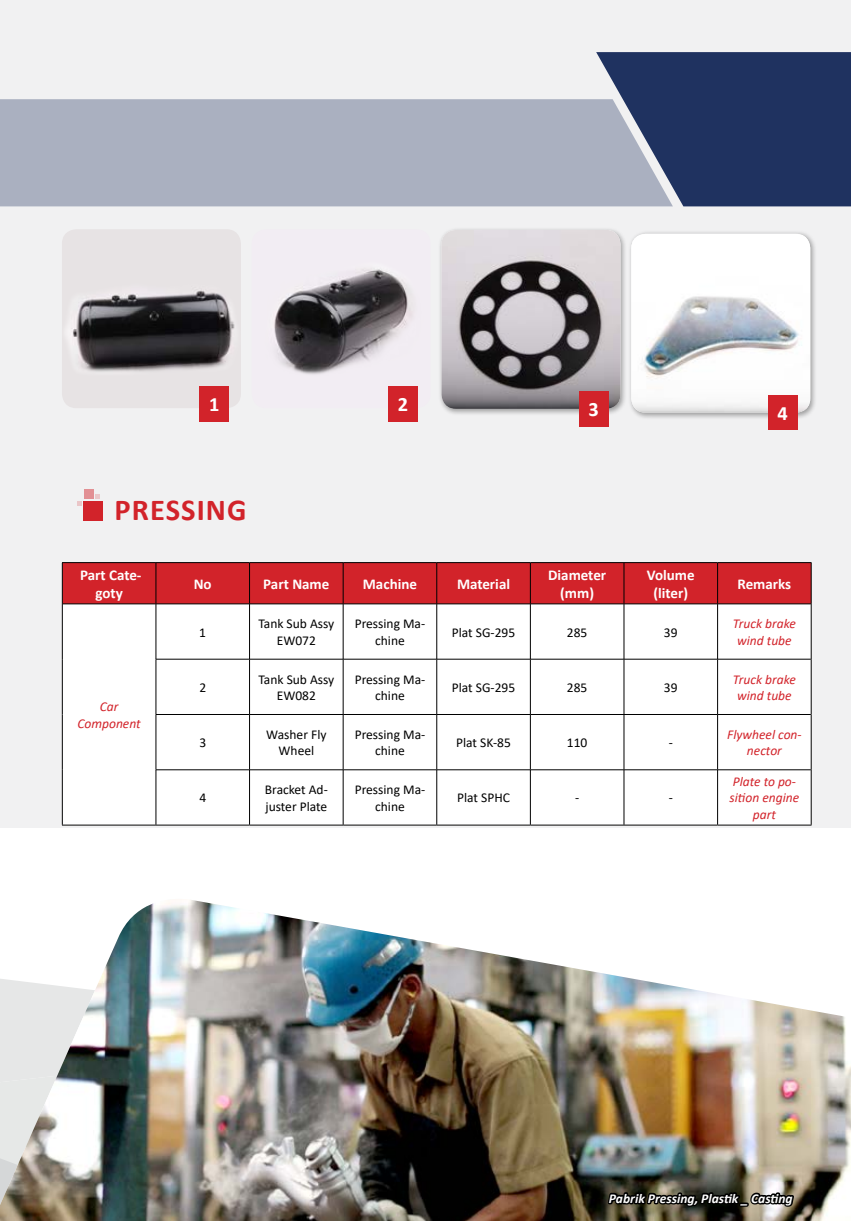
<style>
.page{position:relative;width:851px;height:1221px;background:#fff}
.page>*{position:absolute;margin:0;border:0;box-sizing:border-box;transform-origin:0 0}
.t1{font:700 30.45px "Calibri";letter-spacing:.035em;color:#d2232a}
.t2{font:700 20.4px "Calibri";color:#fff}
.t3{font:700 15px/18px "Calibri";color:#fff;text-align:center}
.t4{font:13.5px/16.2px "Calibri";color:#000;text-align:center}
.t5{font:italic 13.5px/16.2px "Calibri";color:#d2232a;text-align:center}
.t6{font:italic 700 13.5px "Calibri";color:#fff}
</style>
<div class="page">
<div style="left:0;top:0;width:850px;height:827px;background:#f1f1f2"></div>
<div style="left:62px;top:562px;width:749px;height:263px;background:#fff"></div>
<div style="left:63px;top:563px;width:747px;height:40px;background:#d2232a"></div>
<hr style="left:62px;top:562px;width:94px;height:1px;background:#000">
<hr style="left:62px;top:563px;width:1px;height:41px;background:#000">
<hr style="left:156px;top:562px;width:93px;height:1px;background:#000">
<hr style="left:249px;top:562px;width:94px;height:1px;background:#000">
<hr style="left:343px;top:562px;width:93px;height:1px;background:#000">
<hr style="left:436px;top:562px;width:94px;height:1px;background:#000">
<hr style="left:530px;top:562px;width:94px;height:1px;background:#000">
<hr style="left:624px;top:562px;width:93px;height:1px;background:#000">
<hr style="left:717px;top:562px;width:94px;height:1px;background:#000">
<hr style="left:810px;top:563px;width:1px;height:41px;background:#000">
<hr style="left:62px;top:604px;width:1px;height:55px;background:#000">
<hr style="left:810px;top:604px;width:1px;height:55px;background:#000">
<hr style="left:62px;top:659px;width:1px;height:55px;background:#000">
<hr style="left:810px;top:659px;width:1px;height:55px;background:#000">
<hr style="left:62px;top:714px;width:1px;height:55px;background:#000">
<hr style="left:810px;top:714px;width:1px;height:55px;background:#000">
<hr style="left:62px;top:769px;width:1px;height:55px;background:#000">
<hr style="left:810px;top:769px;width:1px;height:55px;background:#000">
<hr style="left:156px;top:824px;width:93px;height:1px;background:#000">
<hr style="left:249px;top:824px;width:94px;height:1px;background:#000">
<hr style="left:343px;top:824px;width:93px;height:1px;background:#000">
<hr style="left:436px;top:824px;width:94px;height:1px;background:#000">
<hr style="left:530px;top:824px;width:94px;height:1px;background:#000">
<hr style="left:624px;top:824px;width:93px;height:1px;background:#000">
<hr style="left:717px;top:824px;width:94px;height:1px;background:#000">
<hr style="left:156px;top:563px;width:1px;height:40px;background:#000">
<hr style="left:249px;top:563px;width:1px;height:40px;background:#000">
<hr style="left:343px;top:563px;width:1px;height:40px;background:#000">
<hr style="left:436px;top:563px;width:1px;height:40px;background:#000">
<hr style="left:530px;top:563px;width:1px;height:40px;background:#000">
<hr style="left:623px;top:563px;width:1px;height:40px;background:#000">
<hr style="left:717px;top:563px;width:1px;height:40px;background:#000">
<hr style="left:63px;top:603px;width:93px;height:1px;background:#000">
<hr style="left:62px;top:824px;width:94px;height:1px;background:#000">
<hr style="left:156px;top:603px;width:93px;height:1px;background:#000">
<hr style="left:156px;top:604px;width:1px;height:55px;background:#000">
<hr style="left:249px;top:603px;width:94px;height:1px;background:#000">
<hr style="left:249px;top:604px;width:1px;height:55px;background:#000">
<hr style="left:343px;top:603px;width:93px;height:1px;background:#000">
<hr style="left:343px;top:604px;width:1px;height:55px;background:#000">
<hr style="left:436px;top:603px;width:94px;height:1px;background:#000">
<hr style="left:436px;top:604px;width:1px;height:55px;background:#000">
<hr style="left:530px;top:603px;width:94px;height:1px;background:#000">
<hr style="left:530px;top:604px;width:1px;height:55px;background:#000">
<hr style="left:624px;top:603px;width:93px;height:1px;background:#000">
<hr style="left:623px;top:604px;width:1px;height:55px;background:#000">
<hr style="left:717px;top:603px;width:93px;height:1px;background:#000">
<hr style="left:717px;top:604px;width:1px;height:55px;background:#000">
<hr style="left:156px;top:659px;width:93px;height:1px;background:#000">
<hr style="left:156px;top:659px;width:1px;height:55px;background:#000">
<hr style="left:249px;top:659px;width:94px;height:1px;background:#000">
<hr style="left:249px;top:659px;width:1px;height:55px;background:#000">
<hr style="left:343px;top:659px;width:93px;height:1px;background:#000">
<hr style="left:343px;top:659px;width:1px;height:55px;background:#000">
<hr style="left:436px;top:659px;width:94px;height:1px;background:#000">
<hr style="left:436px;top:659px;width:1px;height:55px;background:#000">
<hr style="left:530px;top:659px;width:94px;height:1px;background:#000">
<hr style="left:530px;top:659px;width:1px;height:55px;background:#000">
<hr style="left:624px;top:659px;width:93px;height:1px;background:#000">
<hr style="left:623px;top:659px;width:1px;height:55px;background:#000">
<hr style="left:717px;top:659px;width:93px;height:1px;background:#000">
<hr style="left:717px;top:659px;width:1px;height:55px;background:#000">
<hr style="left:156px;top:714px;width:93px;height:1px;background:#000">
<hr style="left:156px;top:714px;width:1px;height:55px;background:#000">
<hr style="left:249px;top:714px;width:94px;height:1px;background:#000">
<hr style="left:249px;top:714px;width:1px;height:55px;background:#000">
<hr style="left:343px;top:714px;width:93px;height:1px;background:#000">
<hr style="left:343px;top:714px;width:1px;height:55px;background:#000">
<hr style="left:436px;top:714px;width:94px;height:1px;background:#000">
<hr style="left:436px;top:714px;width:1px;height:55px;background:#000">
<hr style="left:530px;top:714px;width:94px;height:1px;background:#000">
<hr style="left:530px;top:714px;width:1px;height:55px;background:#000">
<hr style="left:624px;top:714px;width:93px;height:1px;background:#000">
<hr style="left:623px;top:714px;width:1px;height:55px;background:#000">
<hr style="left:717px;top:714px;width:93px;height:1px;background:#000">
<hr style="left:717px;top:714px;width:1px;height:55px;background:#000">
<hr style="left:156px;top:769px;width:93px;height:1px;background:#000">
<hr style="left:156px;top:770px;width:1px;height:54px;background:#000">
<hr style="left:249px;top:769px;width:94px;height:1px;background:#000">
<hr style="left:249px;top:770px;width:1px;height:54px;background:#000">
<hr style="left:343px;top:769px;width:93px;height:1px;background:#000">
<hr style="left:343px;top:770px;width:1px;height:54px;background:#000">
<hr style="left:436px;top:769px;width:94px;height:1px;background:#000">
<hr style="left:436px;top:770px;width:1px;height:54px;background:#000">
<hr style="left:530px;top:769px;width:94px;height:1px;background:#000">
<hr style="left:530px;top:770px;width:1px;height:54px;background:#000">
<hr style="left:624px;top:769px;width:93px;height:1px;background:#000">
<hr style="left:623px;top:770px;width:1px;height:54px;background:#000">
<hr style="left:717px;top:769px;width:93px;height:1px;background:#000">
<hr style="left:717px;top:770px;width:1px;height:54px;background:#000">
<div style="left:62px;top:229px;width:179px;height:179px;background:#e7e3e4;border-radius:14px"></div>
<img style="left:65px;top:290px;width:169px;height:82px">
<svg style="left:199px;top:386px;width:30px;height:35px"></svg>
<div style="left:252px;top:229px;width:178px;height:179px;background:#f2edf3;border-radius:14px"></div>
<img style="left:274px;top:269px;width:139px;height:106px">
<svg style="left:388px;top:386px;width:30px;height:35px"></svg>
<div style="left:438px;top:227px;width:189px;height:189px;background:#000;opacity:.35"></div>
<img style="left:441px;top:230px;width:179px;height:179px">
<svg style="left:579px;top:391px;width:29px;height:35px"></svg>
<div style="left:628px;top:231px;width:189px;height:189px;background:#000;opacity:.35"></div>
<img style="left:631px;top:234px;width:179px;height:179px">
<svg style="left:767px;top:395px;width:30px;height:35px"></svg>
<div style="left:84px;top:501px;width:19px;height:19px;background:#d2232a"></div>
<div style="left:84px;top:489px;width:10px;height:10px;background:#e29094"></div>
<svg style="left:95px;top:494px;width:5px;height:5px"></svg>
<svg style="left:77px;top:501px;width:5px;height:5px"></svg>
<img style="left:0;top:900px;width:846px;height:320px">
<div style="left:0;top:99px;width:596px;height:107px;background:#aab0c0"></div>
<img style="left:453px;top:1039px;width:397px;height:181px">
<svg style="left:596px;top:52px;width:254px;height:154px"></svg>
<h2 class="t2" style="left:209px;top:390px;width:12px">1</h2>
<h2 class="t2" style="left:398px;top:390px;width:12px">2</h2>
<h2 class="t2" style="left:588px;top:395px;width:12px">3</h2>
<h2 class="t2" style="left:777px;top:399px;width:12px">4</h2>
<h1 class="t1" style="left:114px;top:488px;width:134px">PRESSING</h1>
<p class="t3" style="left:80px;top:565px;width:63px">Part Cate&shy;goty</p>
<p class="t3" style="left:194px;top:574px;width:19px">No</p>
<p class="t3" style="left:263px;top:574px;width:68px">Part Name</p>
<p class="t3" style="left:363px;top:574px;width:56px">Machine</p>
<p class="t3" style="left:457px;top:574px;width:55px">Material</p>
<p class="t3" style="left:548px;top:565px;width:60px">Diameter (mm)</p>
<p class="t3" style="left:646px;top:565px;width:49px">Volume (liter)</p>
<p class="t3" style="left:737px;top:574px;width:55px">Remarks</p>
<p class="t5" style="left:77px;top:698px;width:65px">Car<br>Component</p>
<p class="t4" style="left:199px;top:623px;width:8px">1</p>
<p class="t4" style="left:258px;top:615px;width:77px">Tank Sub Assy<br>EW072</p>
<p class="t4" style="left:354px;top:615px;width:72px">Pressing Ma&shy;chine</p>
<p class="t4" style="left:452px;top:623px;width:65px">Plat SG-295</p>
<p class="t4" style="left:567px;top:623px;width:22px">285</p>
<p class="t4" style="left:663px;top:623px;width:15px">39</p>
<p class="t5" style="left:732px;top:615px;width:64px">Truck brake wind tube</p>
<p class="t4" style="left:199px;top:679px;width:8px">2</p>
<p class="t4" style="left:258px;top:670px;width:77px">Tank Sub Assy<br>EW082</p>
<p class="t4" style="left:354px;top:670px;width:72px">Pressing Ma&shy;chine</p>
<p class="t4" style="left:452px;top:679px;width:65px">Plat SG-295</p>
<p class="t4" style="left:567px;top:679px;width:22px">285</p>
<p class="t4" style="left:664px;top:679px;width:15px">39</p>
<p class="t5" style="left:732px;top:670px;width:64px">Truck brake wind tube</p>
<p class="t4" style="left:199px;top:734px;width:8px">3</p>
<p class="t4" style="left:266px;top:726px;width:62px">Washer Fly<br>Wheel</p>
<p class="t4" style="left:354px;top:726px;width:72px">Pressing Ma&shy;chine</p>
<p class="t4" style="left:456px;top:734px;width:56px">Plat SK-85</p>
<p class="t4" style="left:567px;top:734px;width:22px">110</p>
<p class="t4" style="left:668px;top:734px;width:6px">-</p>
<p class="t5" style="left:727px;top:726px;width:76px">Flywheel con&shy;nector</p>
<p class="t4" style="left:199px;top:789px;width:8px">4</p>
<p class="t4" style="left:265px;top:781px;width:64px;text-align:left">Bracket Ad&shy;juster Plate</p>
<p class="t4" style="left:354px;top:781px;width:72px">Pressing Ma&shy;chine</p>
<p class="t4" style="left:457px;top:789px;width:54px">Plat SPHC</p>
<p class="t4" style="left:575px;top:789px;width:6px">-</p>
<p class="t4" style="left:668px;top:789px;width:6px">-</p>
<p class="t5" style="left:729px;top:773px;width:71px">Plate to po&shy;sition engine part</p>
<p class="t6" style="left:609px;top:1189px;width:185px">Pabrik Pressing, Plastik _ Casting</p>
</div>
